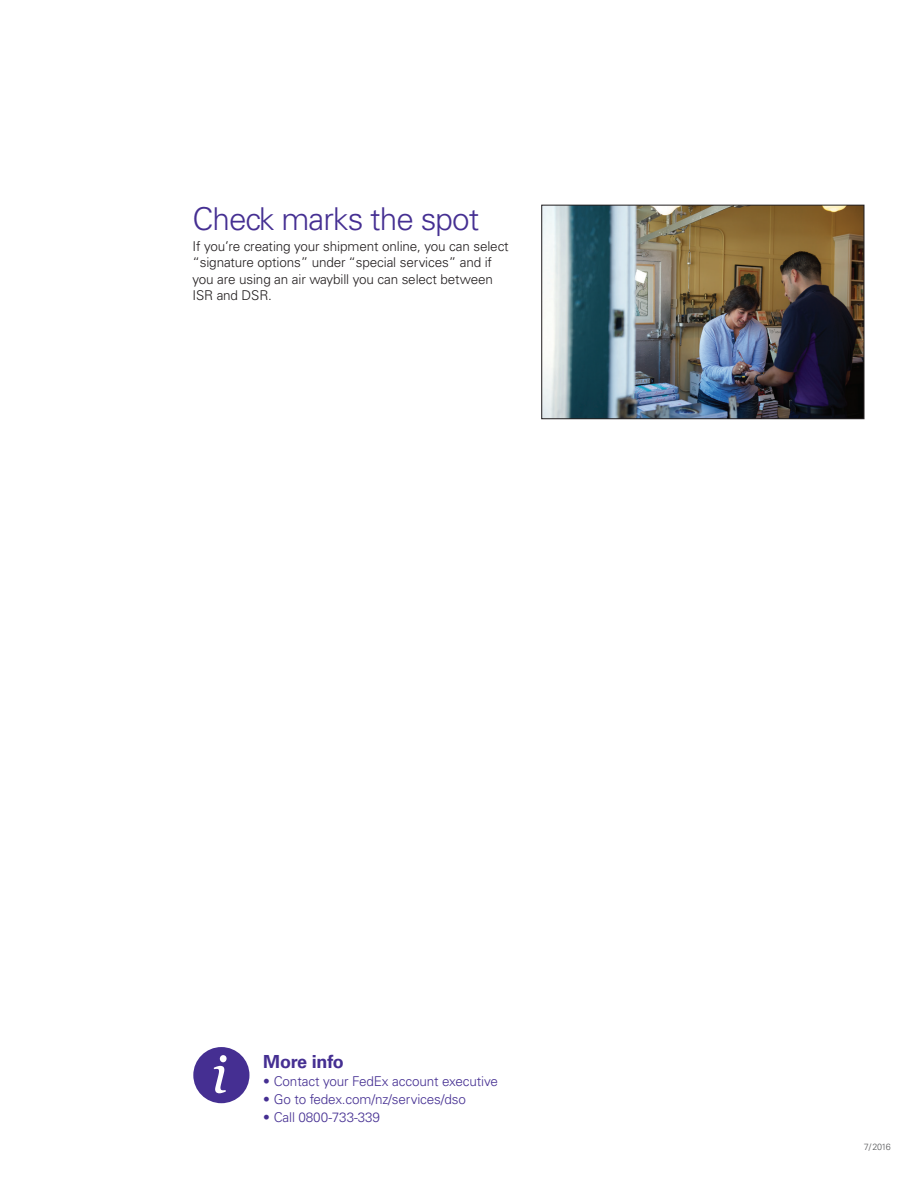
<style>
.page{position:relative;width:918px;height:1188px;background:#fff}
.page>*{position:absolute;margin:0;border:0;box-sizing:border-box;transform-origin:0 0}
.Main_Heading{font:300 31.5px "Univers";letter-spacing:-.03em;color:#452f92}
.Footer_Subhead{font:700 18px "Univers";letter-spacing:-.01em;color:#452f92}
.Text{font:300 13.5px/16.5px "Univers";letter-spacing:-.01em;color:#231f20}
.Footer_Text{font:300 13.5px "Univers";letter-spacing:-.01em;color:#452f92}
.Text-2{font:300 9px "Univers";color:#57585a}
</style>
<div class="page">
<img style="left:543px;top:207px;width:319px;height:210px">
<div style="left:541px;top:205px;width:323px;height:214px;border:1px solid #231f20"></div>
<div style="left:193px;top:1047px;width:56px;height:56px;background:#452f92;border-radius:50%"></div>
<svg style="left:214px;top:1055px;width:13px;height:38px"></svg>
<p class="Main_Heading" style="left:192px;top:200px;width:288px">Check marks the spot</p>
<p class="Text" style="left:192px;top:238px;width:318px">If you’re creating your shipment online, you can select “signature options” under “special services” and if you are using an air waybill you can select between ISR and DSR.</p>
<p class="Footer_Subhead" style="left:263px;top:1051px;width:82px">More info</p>
<p class="Footer_Text" style="left:263px;top:1073px;width:236px">• Contact your FedEx account executive</p>
<p class="Footer_Text" style="left:263px;top:1091px;width:204px">• Go to fedex.com/nz/services/dso</p>
<p class="Footer_Text" style="left:263px;top:1109px;width:118px">• Call 0800-733-339</p>
<p class="Text-2" style="left:864px;top:1141px;width:29px">7/2016</p>
</div>
